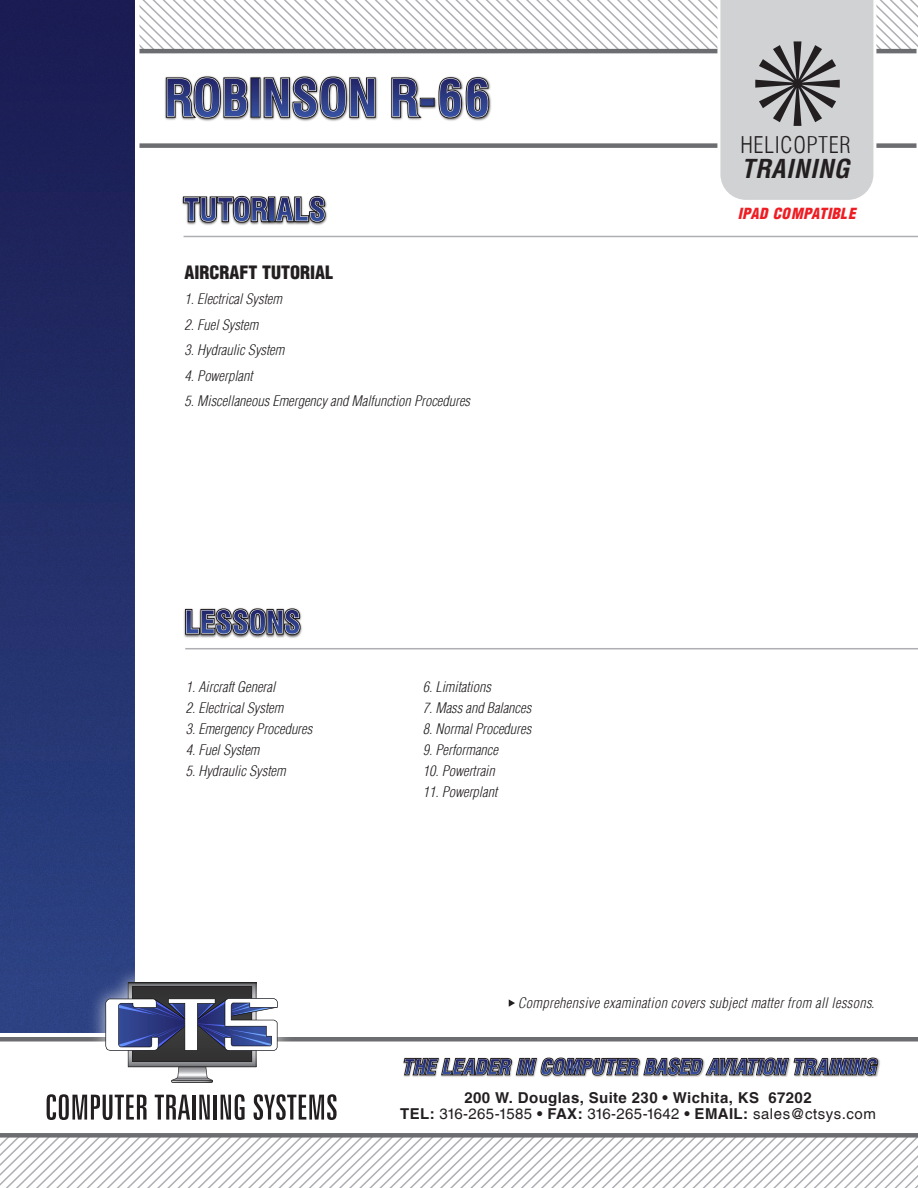
<style>
.page{position:relative;width:918px;height:1188px;background:#fff}
.page>*{position:absolute;margin:0;border:0;box-sizing:border-box;transform-origin:0 0}
.t1{font:25.5px "Switzerland Condensed";letter-spacing:.025em;color:#231f20}
.t2{font:22.5px "Switzerland Cond Light";letter-spacing:.025em;color:#231f20}
.t3{font:18px "Switzerland Cond Black Plain";color:#231f20}
.t4{font:15px "Switzerland Plain";letter-spacing:.025em;color:#231f20}
.t5{font:700 15px "Switzerland";letter-spacing:.025em;color:#231f20}
.t6{font:italic 900 15px "Switzerland Cond";letter-spacing:.025em;color:#ee1d23}
.t7{font:italic 300 14.25px "Switzerland Cond";color:#231f20}
.t8{font:italic 300 14.25px "Switzerland Cond";letter-spacing:.025em;color:#231f20}
.s1{font-family:"Switzerland";font-weight:700}
</style>
<div class="page">
<img style="left:403px;top:1004px;width:477px;height:73px">
<div style="left:0;top:1037px;width:918px;height:5px;background:#6c6d70"></div>
<img style="left:0;top:0;width:189px;height:1042px">
<hr style="left:185px;top:648px;width:733px;height:1px;background:#aeafb3">
<svg style="left:0;top:1138px;width:918px;height:50px"></svg>
<div style="left:0;top:1133px;width:918px;height:5px;background:#6c6d70"></div>
<svg style="left:404px;top:1058px;width:474px;height:18px;background:#666983"></svg>
<img style="left:182px;top:607px;width:120px;height:32px">
<svg style="left:185px;top:609px;width:115px;height:26px;background:#636888"></svg>
<svg style="left:509px;top:999px;width:6px;height:8px"></svg>
<svg style="left:139px;top:0;width:779px;height:237px"></svg>
<img style="left:24px;top:959px;width:335px;height:184px">
<svg style="left:47px;top:1094px;width:100px;height:26px"></svg>
<svg style="left:155px;top:1095px;width:35px;height:25px"></svg>
<hr style="left:192px;top:1095px;width:4px;height:25px;background:#231f20">
<svg style="left:199px;top:1095px;width:11px;height:25px"></svg>
<hr style="left:214px;top:1095px;width:3px;height:25px;background:#231f20">
<svg style="left:221px;top:1094px;width:24px;height:26px"></svg>
<svg style="left:254px;top:1094px;width:83px;height:26px"></svg>
<svg style="left:105px;top:982px;width:173px;height:101px"></svg>
<h2 class="t2" style="left:741px;top:131px;width:112px">HELICOPTER</h2>
<h1 class="t1" style="left:742px;top:153px;width:109px">TRAINING</h1>
<p class="t3" style="left:185px;top:261px;width:150px">AIRCRAFT TUTORIAL</p>
<p class="t7" style="left:185px;top:291px;width:99px">1. Electrical System</p>
<p class="t7" style="left:185px;top:316px;width:75px">2. Fuel System</p>
<p class="t7" style="left:185px;top:342px;width:101px">3. Hydraulic System</p>
<p class="t7" style="left:185px;top:367px;width:70px">4. Powerplant</p>
<p class="t7" style="left:185px;top:393px;width:287px">5. Miscellaneous Emergency and Malfunction Procedures</p>
<p class="t7" style="left:186px;top:678px;width:91px">1. Aircraft General</p>
<p class="t7" style="left:186px;top:699px;width:99px">2. Electrical System</p>
<p class="t7" style="left:186px;top:720px;width:128px">3. Emergency Procedures</p>
<p class="t7" style="left:186px;top:741px;width:75px">4. Fuel System</p>
<p class="t7" style="left:186px;top:762px;width:101px">5. Hydraulic System</p>
<p class="t7" style="left:423px;top:678px;width:70px">6. Limitations</p>
<p class="t7" style="left:423px;top:699px;width:110px">7. Mass and Balances</p>
<p class="t7" style="left:423px;top:720px;width:110px">8. Normal Procedures</p>
<p class="t7" style="left:423px;top:741px;width:77px">9. Performance</p>
<p class="t7" style="left:423px;top:762px;width:74px">10. Powertrain</p>
<p class="t7" style="left:423px;top:783px;width:76px">11. Powerplant</p>
<p class="t6" style="left:738px;top:204px;width:119px">IPAD COMPATIBLE</p>
<p class="t8" style="left:518px;top:995px;width:358px">Comprehensive examination covers subject matter from all lessons.</p>
<p class="t5" style="left:464px;top:1088px;width:349px">200 W. Douglas, Suite 230 • Wichita, KS 67202</p>
<p class="t4" style="left:400px;top:1105px;width:477px"><span class="s1">TEL:</span> 316-265-1585 <span class="s1">• FAX:</span> 316-265-1642 <span class="s1">• EMAIL:</span> sales@ctsys.com</p>
</div>
